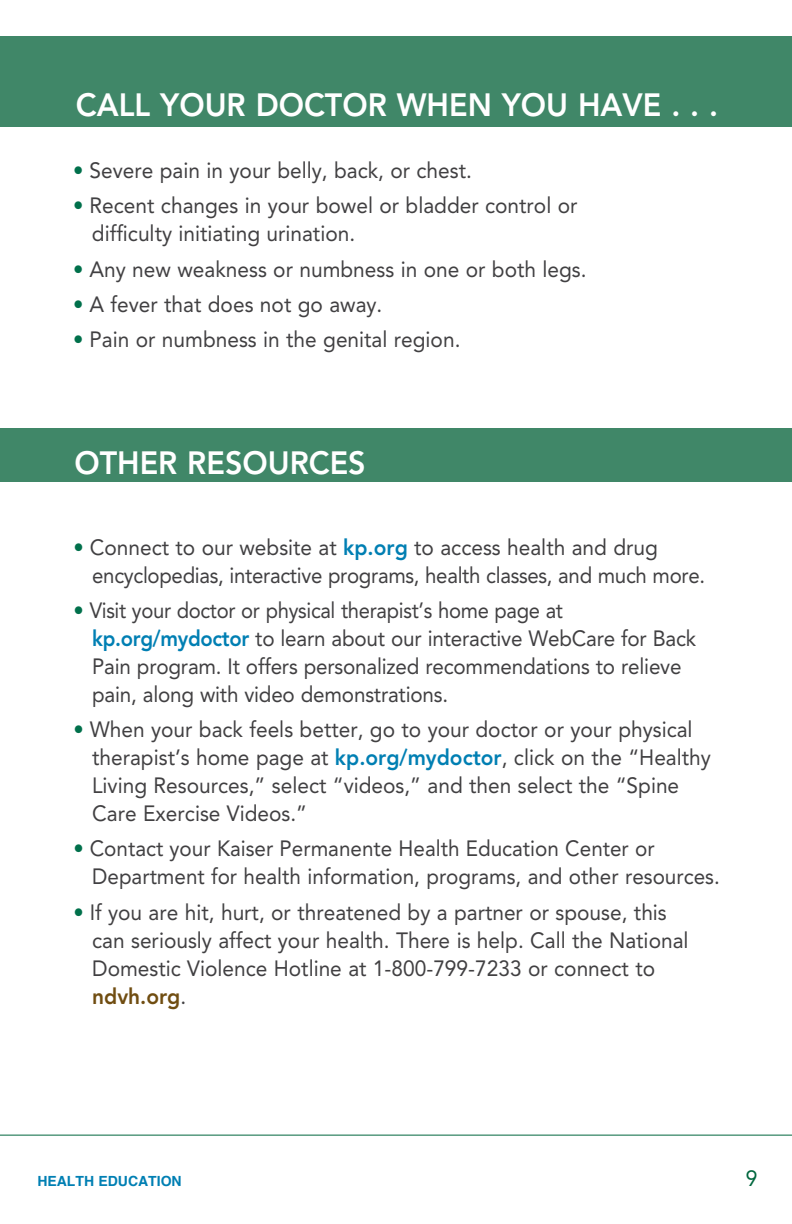
<style>
.page{position:relative;width:792px;height:1224px;background:#fff}
.page>*{position:absolute;margin:0;border:0;box-sizing:border-box;transform-origin:0 0}
.t1{font:800 32px "Avenir";color:#fff;scale:.95 1}
.body{font:22px/28px "Avenir";color:#414042;scale:.95 1}
.body-2{font:22px/28px "Avenir";color:#414042;scale:.92 1}
.body-3{font:22px/28px "Avenir";color:#414042;scale:.94 1}
.t2{font:22px "Avenir";color:#00673e;scale:.95 1}
.t3{font:700 14px "Helvetica";color:#007fb3}
.s1{color:#00704b}
.s2{font-weight:800;color:#007fb3}
.s3{font-weight:800;color:#704d11}
</style>
<div class="page">
<div style="left:0;top:36px;width:792px;height:90px;background:#408768"></div>
<hr style="left:0;top:1135px;width:792px;height:1px;background:#00673e">
<div style="left:0;top:428px;width:792px;height:54px;background:#408768"></div>
<p class="t1" style="left:76px;top:86px;width:677px">CALL YOUR DOCTOR WHEN YOU HAVE . . .</p>
<p class="body" style="left:73px;top:157px;width:421px"><span class="s1">•</span> Severe pain in your belly, back, or chest.</p>
<p class="body" style="left:92px;top:192px;width:513px;text-indent:-19px"><span class="s1">•</span> Recent changes in your bowel or bladder control or difficulty initiating urination.</p>
<p class="body" style="left:73px;top:255px;width:542px"><span class="s1">•</span> Any new weakness or numbness in one or both legs.</p>
<p class="body" style="left:73px;top:290px;width:327px"><span class="s1">•</span> A fever that does not go away.</p>
<p class="body" style="left:73px;top:326px;width:409px"><span class="s1">•</span> Pain or numbness in the genital region.</p>
<p class="t1" style="left:74px;top:444px;width:308px">OTHER RESOURCES</p>
<p class="body" style="left:92px;top:533px;width:647px;text-indent:-19px"><span class="s1">•</span> Connect to our website at <span class="s2">kp.org</span> to access health and drug encyclopedias, interactive programs, health classes, and much more.</p>
<p class="body-2" style="left:92px;top:596px;width:658px;text-indent:-19px"><span class="s1">•</span> Visit your doctor or physical therapist’s home page at <span class="s2">kp.org/mydoctor</span> to learn about our interactive WebCare for Back Pain program. It offers personalized recommendations to relieve pain, along with video demonstrations.</p>
<p class="body" style="left:92px;top:716px;width:653px;text-indent:-19px"><span class="s1">•</span> When your back feels better, go to your doctor or your physical therapist’s home page at <span class="s2">kp.org/mydoctor</span>, click on the “Healthy Living Resources,” select “videos,” and then select the “Spine Care Exercise Videos.”</p>
<p class="body-3" style="left:92px;top:835px;width:669px;text-indent:-19px"><span class="s1">•</span> Contact your Kaiser Permanente Health Education Center or<br>Department for health information, programs, and other resources.</p>
<p class="body" style="left:92px;top:898px;width:629px;text-indent:-19px"><span class="s1">•</span> If you are hit, hurt, or threatened by a partner or spouse, this can seriously affect your health. There is help. Call the National Domestic Violence Hotline at 1-800-799-7233 or connect to <span class="s3">ndvh.org</span>.</p>
<p class="t3" style="left:37px;top:1169px;width:146px">HEALTH EDUCATION</p>
<p class="t2" style="left:746px;top:1166px;width:14px">9</p>
</div>
